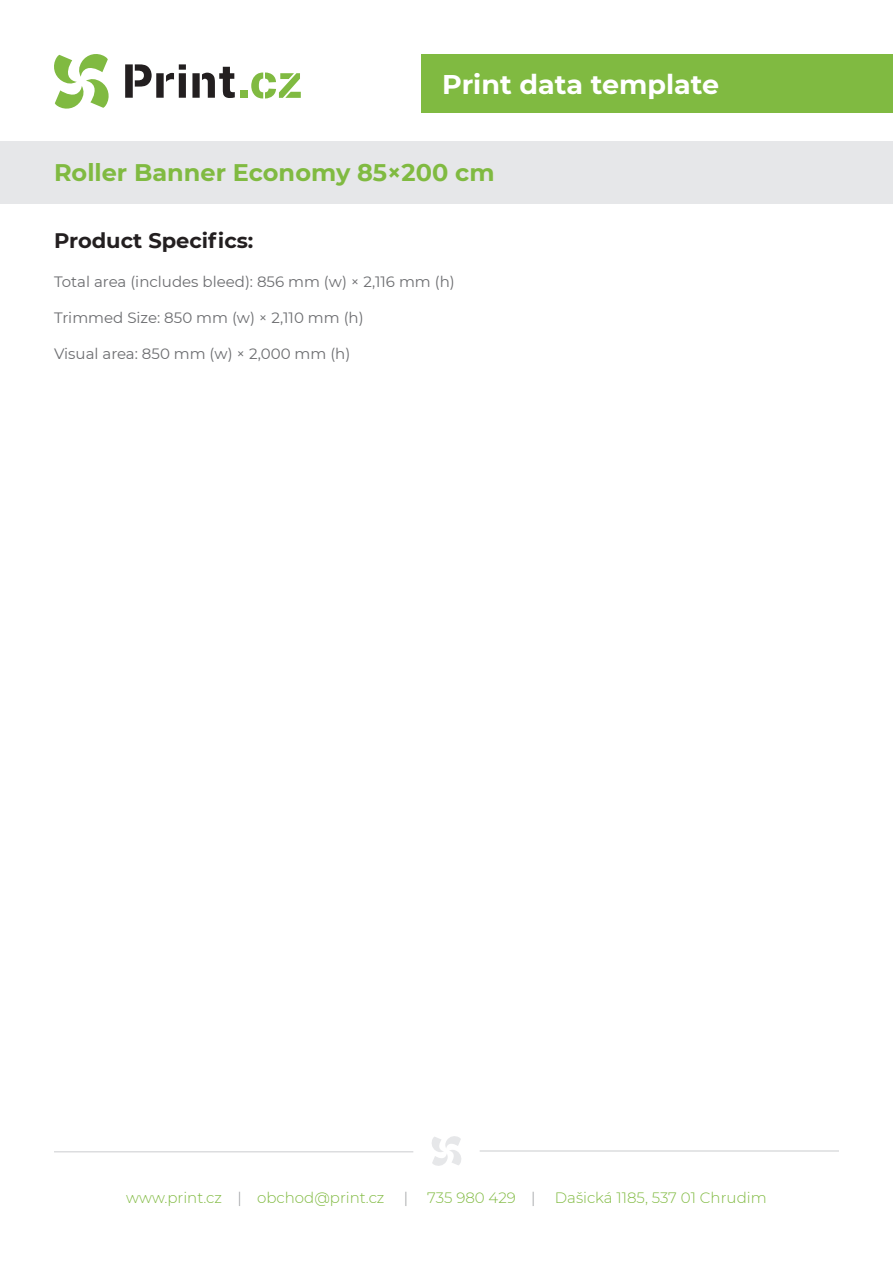
<style>
.page{position:relative;width:893px;height:1263px;background:#fff}
.page>*{position:absolute;margin:0;border:0;box-sizing:border-box;transform-origin:0 0}
.t1{font:700 27px "Montserrat";color:#fff}
.t2{font:700 24px "Montserrat";color:#80ba41}
.t3{font:700 21px "Montserrat";color:#231f20}
.t4{font:15px "Montserrat";color:#6c6d70}
.t5{font:300 15px "Montserrat";color:#80ba41}
.t6{font:300 15px "Montserrat";color:#939598}
.s1{color:#939598}
</style>
<div class="page">
<svg style="left:432px;top:1136px;width:29px;height:30px"></svg>
<div style="left:0;top:141px;width:893px;height:63px;background:#e6e7e9"></div>
<svg style="left:125px;top:64px;width:61px;height:34px"></svg>
<svg style="left:192px;top:67px;width:43px;height:31px"></svg>
<svg style="left:54px;top:54px;width:55px;height:55px"></svg>
<div style="left:240px;top:91px;width:7px;height:7px;background:#80ba41"></div>
<svg style="left:251px;top:72px;width:50px;height:27px"></svg>
<div style="left:421px;top:54px;width:472px;height:59px;background:#80ba41"></div>
<hr style="left:54px;top:1151px;width:359px;height:1px;background:#dcdddf">
<hr style="left:480px;top:1150px;width:359px;height:2px;background:#dcdddf">
<p class="t1" style="left:442px;top:65px;width:278px">Print data template</p>
<p class="t2" style="left:54px;top:155px;width:442px">Roller Banner Economy 85×200 cm</p>
<p class="t3" style="left:54px;top:226px;width:201px">Product Specifics:</p>
<p class="t4" style="left:54px;top:271px;width:402px">Total area (includes bleed): 856 mm (w) × 2,116 mm (h)</p>
<p class="t4" style="left:54px;top:307px;width:311px">Trimmed Size: 850 mm (w) × 2,110 mm (h)</p>
<p class="t4" style="left:54px;top:343px;width:298px">Visual area: 850 mm (w) × 2,000 mm (h)</p>
<p class="t5" style="left:126px;top:1188px;width:260px">www.print.cz <span class="s1">|</span> obchod@print.cz</p>
<p class="t6" style="left:404px;top:1188px;width:6px">|</p>
<p class="t5" style="left:427px;top:1188px;width:110px">735 980 429 <span class="s1">|</span></p>
<p class="t5" style="left:555px;top:1188px;width:213px">Dašická 1185, 537 01 Chrudim</p>
</div>
